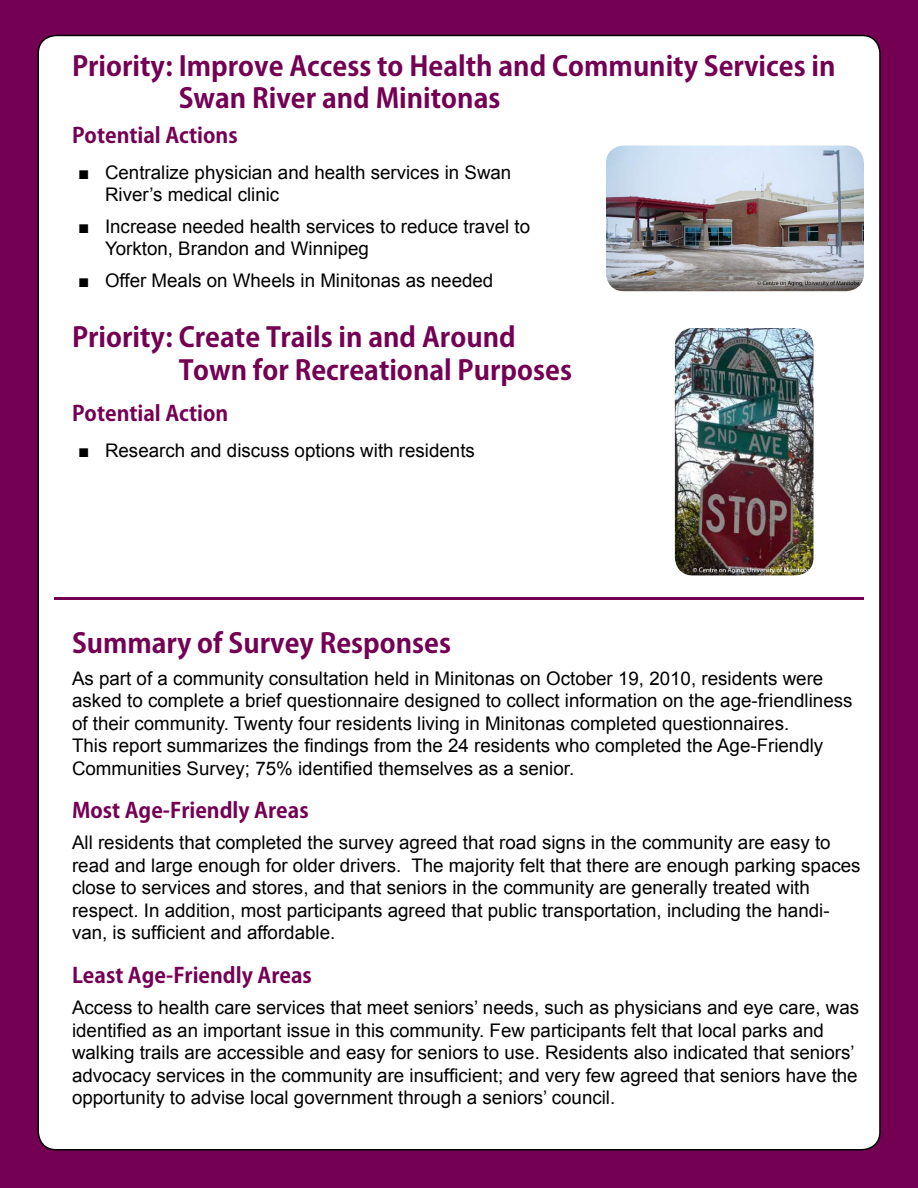
<style>
.page{position:relative;width:918px;height:1188px;background:#740054}
.page>*{position:absolute;margin:0;border:0;box-sizing:border-box;transform-origin:0 0}
.t1{font:700 27px/32.4px "Koz Go Pro";color:#740054}
.t2{font:700 21px "Koz Go Pro";color:#740054}
.t3{font:18.75px/22.5px "Arial";color:#000}
</style>
<div class="page">
<div style="left:38px;top:35px;width:842px;height:1115px;background:#fff;border-radius:18px"></div>
<hr style="left:54px;top:597px;width:810px;height:3px;background:#740054">
<img style="left:606px;top:146px;width:258px;height:145px">
<img style="left:675px;top:328px;width:138px;height:247px">
<h1 class="t1" style="left:179px;top:51px;width:658px;text-indent:-107px">Priority: Improve Access to Health and Community Services in<br>Swan River and Minitonas</h1>
<p class="t2" style="left:72px;top:122px;width:167px">Potential Actions</p>
<p class="t3" style="left:105px;top:161px;width:408px;text-indent:-27px">■ Centralize physician and health services in Swan<br>River’s medical clinic</p>
<p class="t3" style="left:105px;top:215px;width:427px;text-indent:-27px">■ Increase needed health services to reduce travel to<br>Yorkton, Brandon and Winnipeg</p>
<p class="t3" style="left:78px;top:269px;width:417px">■ Offer Meals on Wheels in Minitonas as needed</p>
<h1 class="t1" style="left:179px;top:323px;width:395px;text-indent:-107px">Priority: Create Trails in and Around<br>Town for Recreational Purposes</h1>
<p class="t2" style="left:72px;top:400px;width:158px">Potential Action</p>
<p class="t3" style="left:78px;top:440px;width:398px">■ Research and discuss options with residents</p>
<h1 class="t1" style="left:72px;top:629px;width:381px">Summary of Survey Responses</h1>
<p class="t3" style="left:72px;top:667px;width:782px">As part of a community consultation held in Minitonas on October 19, 2010, residents were asked to complete a brief questionnaire designed to collect information on the age-friendliness of their community. Twenty four residents living in Minitonas completed questionnaires.<br>This report summarizes the findings from the 24 residents who completed the Age-Friendly Communities Survey; 75% identified themselves as a senior.</p>
<p class="t2" style="left:72px;top:797px;width:238px">Most Age-Friendly Areas</p>
<p class="t3" style="left:72px;top:832px;width:790px">All residents that completed the survey agreed that road signs in the community are easy to read and large enough for older drivers. The majority felt that there are enough parking spaces close to services and stores, and that seniors in the community are generally treated with respect. In addition, most participants agreed that public transportation, including the handi&shy;van, is sufficient and affordable.</p>
<p class="t2" style="left:72px;top:961px;width:241px">Least Age-Friendly Areas</p>
<p class="t3" style="left:72px;top:996px;width:789px">Access to health care services that meet seniors’ needs, such as physicians and eye care, was identified as an important issue in this community. Few participants felt that local parks and walking trails are accessible and easy for seniors to use. Residents also indicated that seniors’ advocacy services in the community are insufficient; and very few agreed that seniors have the opportunity to advise local government through a seniors’ council.</p>
</div>
